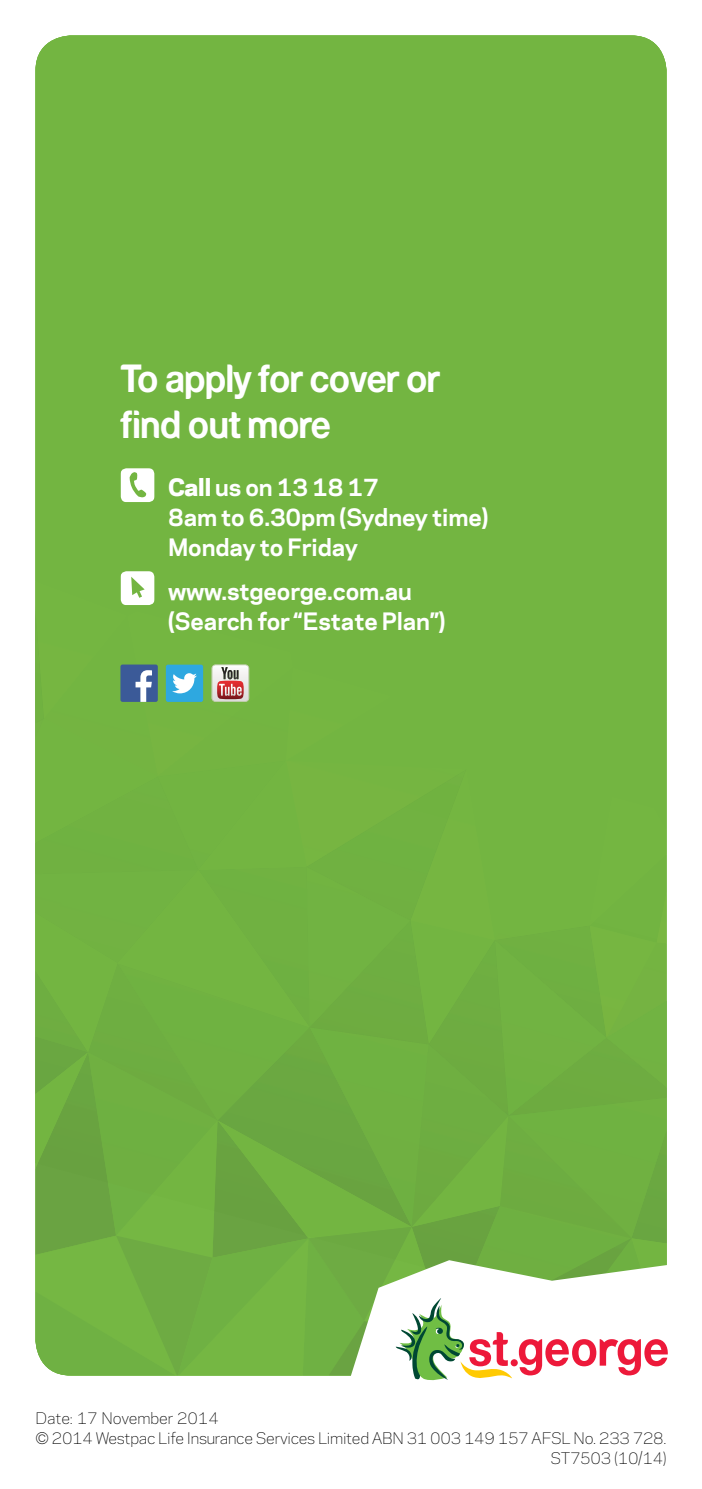
<style>
.page{position:relative;width:702px;height:1489px;background:#fff}
.page>*{position:absolute;margin:0;border:0;box-sizing:border-box;transform-origin:0 0}
.t1{font:35px/45px "Dragon Bold 2";letter-spacing:-.025em;color:#fff}
.t2{font:700 22.5px/30px "Polaris";letter-spacing:-.005em;color:#fff}
.t3{font:300 15px "Polaris";letter-spacing:-.02em;color:#000}
.s1{font-weight:800}
</style>
<div class="page">
<div style="left:35px;top:35px;width:631px;height:536px;background:#73b541"></div>
<img style="left:127px;top:451px;width:71px;height:11px">
<div style="left:272px;top:543px;width:108px;height:28px;background:#73b541"></div>
<img style="left:293px;top:565px;width:71px;height:6px">
<div style="left:35px;top:451px;width:92px;height:120px;background:#73b541"></div>
<div style="left:390px;top:543px;width:94px;height:28px;background:#73b541"></div>
<img style="left:380px;top:543px;width:10px;height:28px">
<img style="left:272px;top:549px;width:21px;height:22px">
<div style="left:198px;top:462px;width:74px;height:109px;background:#73b541"></div>
<div style="left:127px;top:462px;width:71px;height:109px;background:#73b541"></div>
<img style="left:35px;top:453px;width:4px;height:78px">
<svg style="left:35px;top:450px;width:4px;height:3px"></svg>
<svg style="left:120px;top:468px;width:35px;height:34px"></svg>
<svg style="left:35px;top:571px;width:633px;height:810px;background:#7ab54d"></svg>
<h1 class="t1" style="left:120px;top:358px;width:321px">To apply for cover or find out more</h1>
<h2 class="t2" style="left:168px;top:471px;width:322px"><span class="s1">Call</span> us on 13 18 17<br>8am to 6.30pm (Sydney time)<br>Monday to Friday</h2>
<h2 class="t2" style="left:168px;top:575px;width:279px">www.stgeorge.com.au (Search for “Estate Plan”)</h2>
<p class="t3" style="left:35px;top:1406px;width:185px">Date: 17 November 2014</p>
<p class="t3" style="left:35px;top:1426px;width:632px">© 2014 Westpac Life Insurance Services Limited ABN 31 003 149 157 AFSL No. 233 728.</p>
<p class="t3" style="left:550px;top:1446px;width:118px">ST7503 (10/14)</p>
</div>
